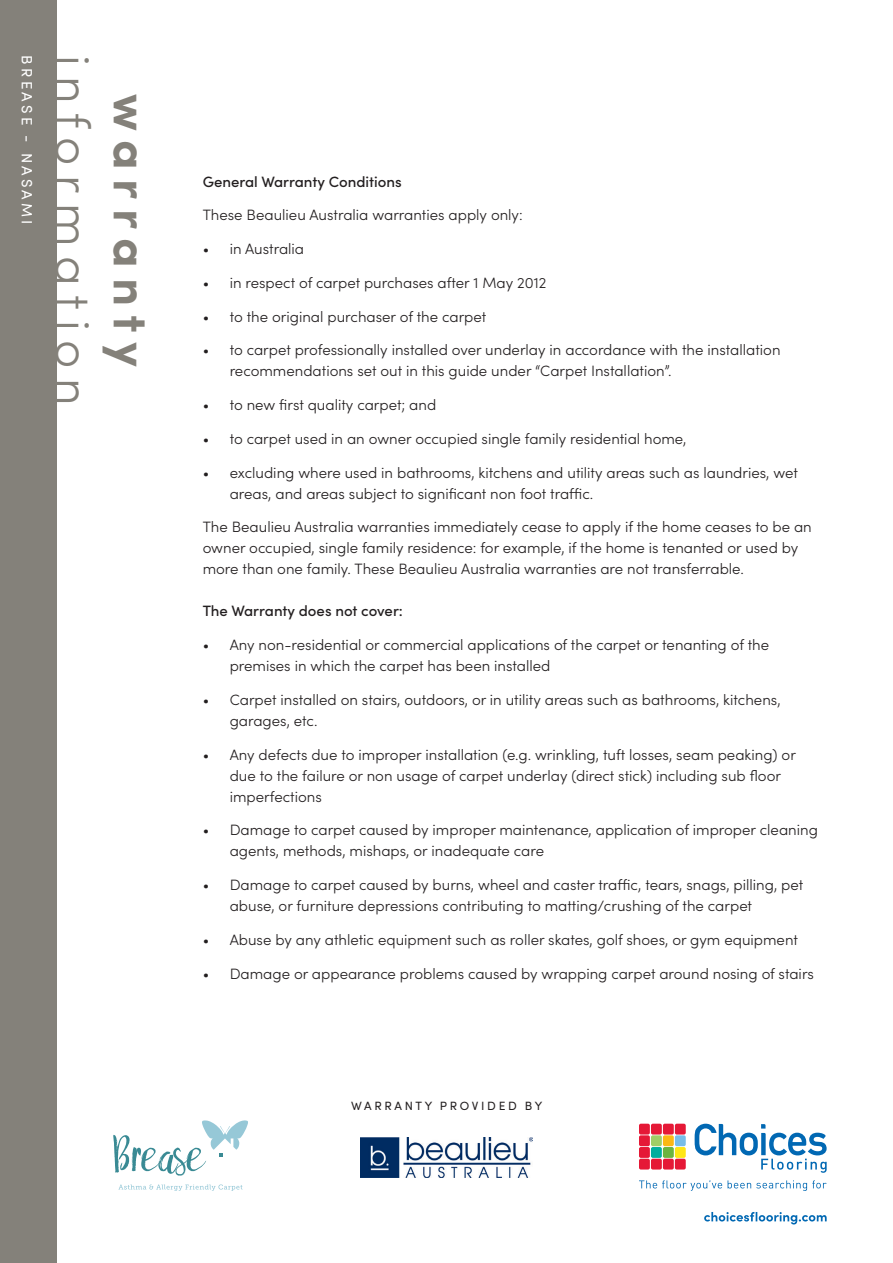
<style>
.page{position:relative;width:893px;height:1263px;background:#fff}
.page>*{position:absolute;margin:0;border:0;box-sizing:border-box;transform-origin:0 0}
.t1{font:300 48.45px/58.2px "Sofia Pro";letter-spacing:.2em;color:#84817a;text-align:center}
.t2{font:300 15px/21px "Sofia Pro";color:#231f20}
.t3{font:500 15px "Sofia Pro";color:#231f20}
.t4{font:15px "Sofia Pro";letter-spacing:.22em;color:#fff}
.t5{font:12px "Sofia Pro";letter-spacing:.22em;color:#231f20}
.s1{font-weight:700}
</style>
<div class="page">
<div style="left:0;top:0;width:57px;height:1263px;background:#84817a"></div>
<svg style="left:118px;top:1184px;width:124px;height:7px"></svg>
<svg style="left:113px;top:1120px;width:135px;height:56px"></svg>
<svg style="left:639px;top:1124px;width:47px;height:45px;background:#ce7061"></svg>
<svg style="left:695px;top:1124px;width:132px;height:49px"></svg>
<svg style="left:639px;top:1180px;width:83px;height:11px"></svg>
<svg style="left:728px;top:1180px;width:99px;height:11px"></svg>
<img style="left:360px;top:1137px;width:173px;height:40px">
<svg style="left:704px;top:1212px;width:123px;height:12px"></svg>
<p class="t4" style="left:38px;top:55px;width:171px;rotate:90deg">BREASE - NASAMI</p>
<p class="t1" style="left:163px;top:55px;width:352px;rotate:90deg"><span class="s1">warranty </span>information</p>
<p class="t3" style="left:203px;top:170px;width:201px">General Warranty Conditions</p>
<p class="t2" style="left:203px;top:204px;width:322px">These Beaulieu Australia warranties apply only:</p>
<p class="t2" style="left:203px;top:237px;width:103px">• in Australia</p>
<p class="t2" style="left:203px;top:271px;width:345px">• in respect of carpet purchases after 1 May 2012</p>
<p class="t2" style="left:203px;top:305px;width:285px">• to the original purchaser of the carpet</p>
<p class="t2" style="left:230px;top:339px;width:552px;text-indent:-27px">• to carpet professionally installed over underlay in accordance with the installation recommendations set out in this guide under “Carpet Installation”.</p>
<p class="t2" style="left:203px;top:393px;width:235px">• to new first quality carpet; and</p>
<p class="t2" style="left:203px;top:427px;width:485px">• to carpet used in an owner occupied single family residential home,</p>
<p class="t2" style="left:230px;top:461px;width:570px;text-indent:-27px">• excluding where used in bathrooms, kitchens and utility areas such as laundries, wet areas, and areas subject to significant non foot traffic.</p>
<p class="t2" style="left:203px;top:516px;width:611px">The Beaulieu Australia warranties immediately cease to apply if the home ceases to be an owner occupied, single family residence: for example, if the home is tenanted or used by more than one family. These Beaulieu Australia warranties are not transferrable.</p>
<p class="t3" style="left:203px;top:600px;width:202px">The Warranty does not cover:</p>
<p class="t2" style="left:230px;top:634px;width:541px;text-indent:-27px">• Any non-residential or commercial applications of the carpet or tenanting of the premises in which the carpet has been installed</p>
<p class="t2" style="left:230px;top:688px;width:552px;text-indent:-27px">• Carpet installed on stairs, outdoors, or in utility areas such as bathrooms, kitchens, garages, etc.</p>
<p class="t2" style="left:230px;top:743px;width:568px;text-indent:-27px">• Any defects due to improper installation (e.g. wrinkling, tuft losses, seam peaking) or due to the failure or non usage of carpet underlay (direct stick) including sub floor imperfections</p>
<p class="t2" style="left:230px;top:819px;width:590px;text-indent:-27px">• Damage to carpet caused by improper maintenance, application of improper cleaning agents, methods, mishaps, or inadequate care</p>
<p class="t2" style="left:230px;top:874px;width:575px;text-indent:-27px">• Damage to carpet caused by burns, wheel and caster traffic, tears, snags, pilling, pet abuse, or furniture depressions contributing to matting/crushing of the carpet</p>
<p class="t2" style="left:203px;top:928px;width:597px">• Abuse by any athletic equipment such as roller skates, golf shoes, or gym equipment</p>
<p class="t2" style="left:203px;top:962px;width:613px">• Damage or appearance problems caused by wrapping carpet around nosing of stairs</p>
<p class="t5" style="left:351px;top:1097px;width:193px">WARRANTY PROVIDED BY</p>
</div>
